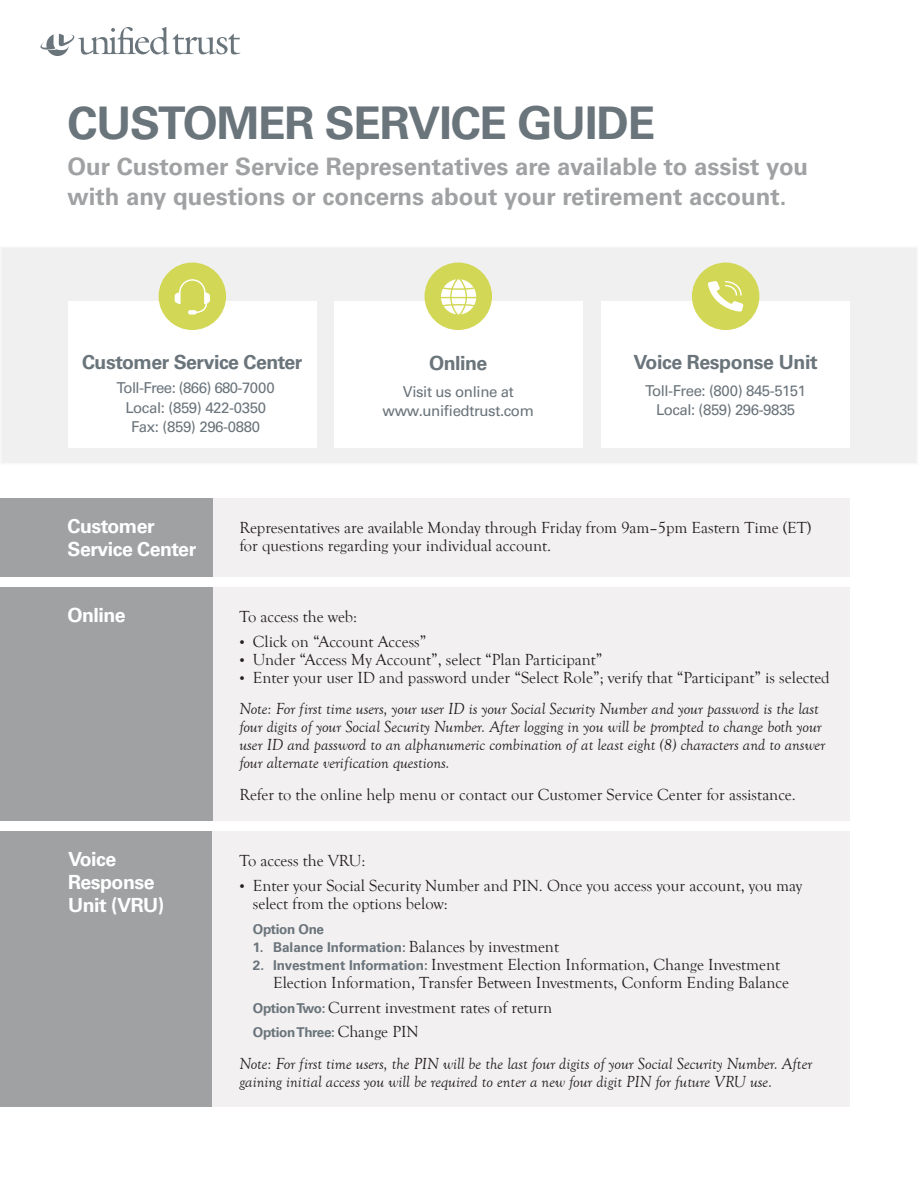
<style>
.page{position:relative;width:918px;height:1188px;background:#fff}
.page>*{position:absolute;margin:0;border:0;box-sizing:border-box;transform-origin:0 0}
.t1{font:700 45px "Univers LT Std 45";letter-spacing:-.025em;color:#6a747b}
.Goudy_Bump_Up{font:700 24px/30px "Univers LT Std 45";color:#9fa1a3}
.Goudy_Text{font:700 19.5px/23.4px "Univers LT Std 45";letter-spacing:-.025em;color:#fff}
.Goudy_Text-2{font:700 19.5px "Univers LT Std 45";letter-spacing:-.025em;color:#6a747b}
.Goudy_Text-3{font:16.5px/18px "Goudy Old Style T";color:#231f20}
.Goudy_Text-4{font:italic 16.5px/18px "Goudy Old Style T";color:#231f20}
.Goudy_Text-5{font:15px "Univers LT Std";letter-spacing:-.025em;color:#6a747b}
.Goudy_Text-6{font:700 13.5px "Univers LT Std 45";color:#6a747b}
.Goudy_Text-7{font:700 13.5px "Univers LT Std 45";letter-spacing:-.025em;color:#6a747b}
.s1{font-family:"Times New Roman";font-size:15px}
.s2{font-family:"Goudy Old Style T";font-weight:400;font-size:16.5px;color:#231f20}
.s3{font-family:"Univers LT Std 45";font-weight:700;font-size:13.5px;color:#6a747b}
</style>
<div class="page">
<svg style="left:40px;top:27px;width:200px;height:29px"></svg>
<div style="left:0;top:246px;width:918px;height:218px;background:#f0f0f1"></div>
<div style="left:68px;top:301px;width:249px;height:147px;background:#fff"></div>
<div style="left:334px;top:301px;width:249px;height:147px;background:#fff"></div>
<div style="left:601px;top:301px;width:249px;height:147px;background:#fff"></div>
<div style="left:159px;top:263px;width:67px;height:67px;background:#d2d755;border-radius:50%"></div>
<svg style="left:175px;top:279px;width:35px;height:36px"></svg>
<div style="left:425px;top:263px;width:67px;height:67px;background:#d2d755;border-radius:50%"></div>
<svg style="left:441px;top:279px;width:35px;height:36px"></svg>
<div style="left:692px;top:263px;width:67px;height:67px;background:#d2d755;border-radius:50%"></div>
<svg style="left:708px;top:281px;width:35px;height:31px"></svg>
<div style="left:212px;top:498px;width:638px;height:78px;background:#f2f0f1"></div>
<div style="left:212px;top:587px;width:638px;height:233px;background:#f2f0f1"></div>
<div style="left:0;top:498px;width:212px;height:78px;background:#9fa1a3"></div>
<div style="left:0;top:587px;width:212px;height:233px;background:#9fa1a3"></div>
<div style="left:1px;top:831px;width:211px;height:276px;background:#9fa1a3"></div>
<div style="left:212px;top:831px;width:638px;height:276px;background:#f2f0f1"></div>
<p class="t1" style="left:68px;top:97px;width:589px">CUSTOMER SERVICE GUIDE</p>
<p class="Goudy_Bump_Up" style="left:68px;top:151px;width:742px">Our Customer Service Representatives are available to assist you with any questions or concerns about your retirement account.</p>
<p class="Goudy_Text-2" style="left:82px;top:351px;width:222px">Customer Service Center</p>
<p class="Goudy_Text-5" style="left:117px;top:379px;width:160px">Toll-Free: (866) 680-7000</p>
<p class="Goudy_Text-5" style="left:125px;top:399px;width:142px">Local: (859) 422-0350</p>
<p class="Goudy_Text-5" style="left:131px;top:418px;width:130px">Fax: (859) 296-0880</p>
<p class="Goudy_Text-2" style="left:429px;top:352px;width:60px">Online</p>
<p class="Goudy_Text-5" style="left:403px;top:382px;width:113px">Visit us online at</p>
<p class="Goudy_Text-5" style="left:383px;top:402px;width:153px">www.unifiedtrust.com</p>
<p class="Goudy_Text-2" style="left:634px;top:351px;width:186px">Voice Response Unit</p>
<p class="Goudy_Text-5" style="left:645px;top:381px;width:162px">Toll-Free: (800) 845-5151</p>
<p class="Goudy_Text-5" style="left:656px;top:401px;width:141px">Local: (859) 296-9835</p>
<p class="Goudy_Text" style="left:68px;top:514px;width:130px">Customer<br>Service Center</p>
<p class="Goudy_Text-3" style="left:239px;top:519px;width:574px">Representatives are available Monday through Friday from 9am–5pm Eastern Time (ET) for questions regarding your individual account.</p>
<p class="Goudy_Text" style="left:68px;top:603px;width:60px">Online</p>
<p class="Goudy_Text-3" style="left:239px;top:608px;width:119px">To access the web:</p>
<p class="Goudy_Text-3" style="left:239px;top:633px;width:189px"><span class="s1">•</span> Click on “Account Access”</p>
<p class="Goudy_Text-3" style="left:239px;top:651px;width:365px"><span class="s1">•</span> Under “Access My Account”, select “Plan Participant”</p>
<p class="Goudy_Text-3" style="left:239px;top:669px;width:592px"><span class="s1">•</span> Enter your user ID and password under “Select Role”; verify that “Participant” is selected</p>
<p class="Goudy_Text-4" style="left:239px;top:700px;width:587px">Note: For first time users, your user ID is your Social Security Number and your password is the last four digits of your Social Security Number. After logging in you will be prompted to change both your user ID and password to an alphanumeric combination of at least eight (8) characters and to answer four alternate verification questions.</p>
<p class="Goudy_Text-3" style="left:239px;top:786px;width:558px">Refer to the online help menu or contact our Customer Service Center for assistance.</p>
<p class="Goudy_Text" style="left:68px;top:847px;width:88px">Voice<br>Response</p>
<p class="Goudy_Text" style="left:68px;top:894px;width:98px">Unit (VRU)</p>
<p class="Goudy_Text-3" style="left:239px;top:852px;width:128px">To access the VRU:</p>
<p class="Goudy_Text-3" style="left:253px;top:877px;width:551px;text-indent:-14px"><span class="s1">•</span> Enter your Social Security Number and PIN. Once you access your account, you may select from the options below:</p>
<p class="Goudy_Text-7" style="left:253px;top:921px;width:73px">Option One</p>
<p class="Goudy_Text-6" style="left:253px;top:939px;width:308px">1. Balance Information: <span class="s2">Balances by investment</span></p>
<p class="Goudy_Text-3" style="left:273px;top:956px;width:517px;text-indent:-20px"><span class="s3">2. Investment Information:</span> Investment Election Information, Change Investment<br>Election Information, Transfer Between Investments, Conform Ending Balance</p>
<p class="Goudy_Text-3" style="left:253px;top:998px;width:301px"><span class="s3">Option Two:</span> Current investment rates of return</p>
<p class="Goudy_Text-7" style="left:253px;top:1025px;width:167px">Option Three: <span class="s2">Change PIN</span></p>
<p class="Goudy_Text-4" style="left:239px;top:1055px;width:574px">Note: For first time users, the PIN will be the last four digits of your Social Security Number. After gaining initial access you will be required to enter a new four digit PIN for future VRU use.</p>
</div>
